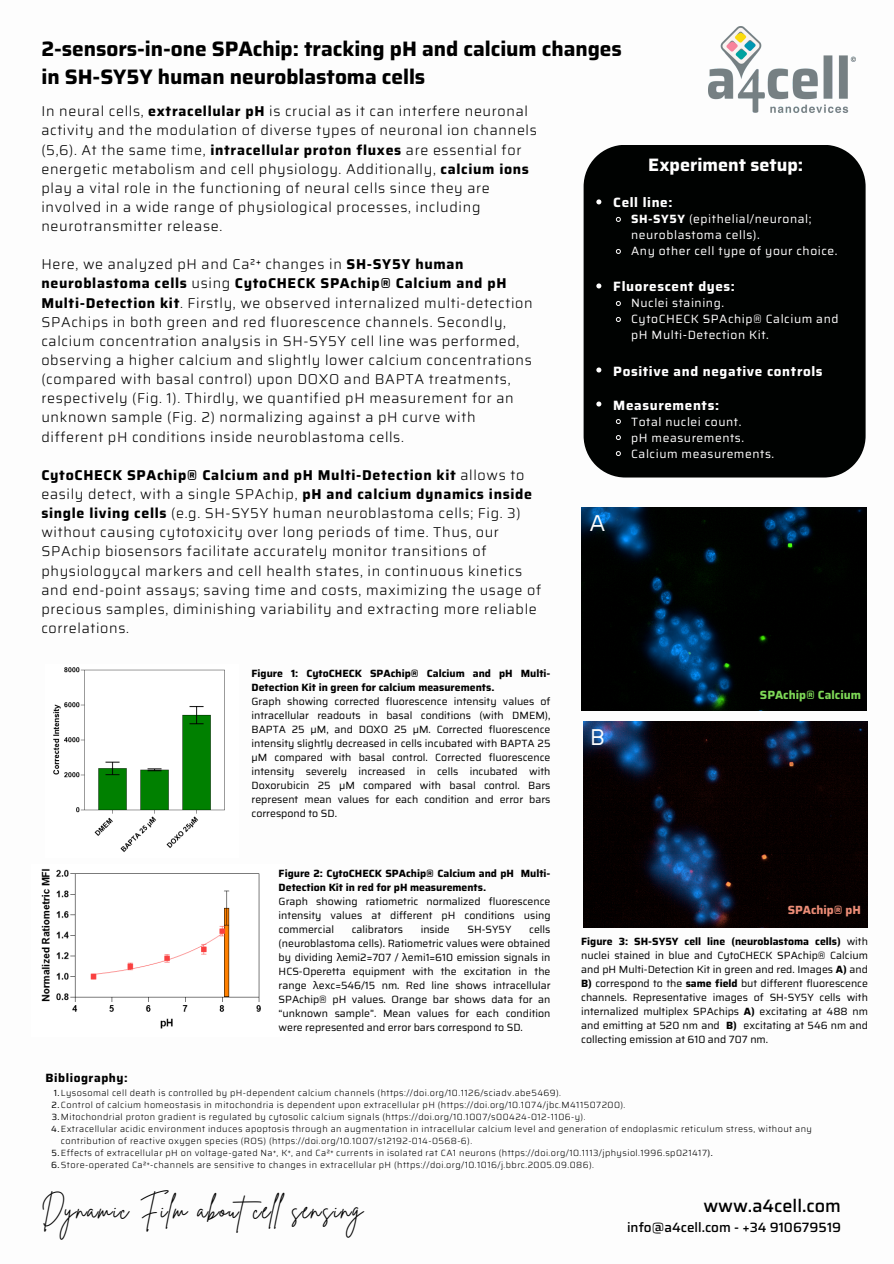
<style>
.page{position:relative;width:894px;height:1264px;background:#fff}
.page>*{position:absolute;margin:0;border:0;box-sizing:border-box;transform-origin:0 0}
.t1{font:25.5px "Brittany Signature";letter-spacing:.055em;color:#000}
.t2{font:22.5px "TT Hoves";color:#fdfdfd}
.t3{font:700 21px/28.8px "Saira";letter-spacing:-.005em;color:#000}
.t4{font:700 18px "Saira";color:#fff}
.t5{font:500 18px "Saira";color:#000}
.t6{font:300 14.25px/19.2px "Saira";letter-spacing:.045em;color:#000}
.t7{font:700 13.5px "Saira";letter-spacing:.045em;color:#fff}
.t8{font:500 13.5px "Saira";color:#000}
.t9{font:12px/16px "Saira";letter-spacing:.045em;color:#fff}
.t10{font:700 12px "Saira";letter-spacing:.045em;color:#000}
.t11{font:700 11.85px "Saira";color:#7ed957}
.t12{font:700 11.85px "Saira";color:#ed8d77}
.t13{font:10.5px/14px "Saira";color:#000;text-align:justify}
.t14{font:700 10.5px/14px "Saira";color:#000}
.t15{font:300 9px/12px "Saira";letter-spacing:.045em;color:#000}
.s1{font-weight:700}
.s2{font-family:"Noto Sans";font-weight:400}
.s3{font-family:"Noto Sans"}
.s4{font-weight:400}
</style>
<div class="page">
<img style="left:708px;top:26px;width:147px;height:86px">
<div style="left:583px;top:145px;width:282px;height:332px;background:#000201"></div>
<img style="left:581px;top:507px;width:284px;height:203px">
<img style="left:583px;top:722px;width:284px;height:206px">
<img style="left:41px;top:869px;width:220px;height:160px">
<img style="left:53px;top:667px;width:172px;height:185px">
<svg style="left:596px;top:199px;width:5px;height:5px"></svg>
<svg style="left:615px;top:216px;width:6px;height:7px"></svg>
<svg style="left:615px;top:248px;width:6px;height:7px"></svg>
<svg style="left:596px;top:283px;width:5px;height:5px"></svg>
<svg style="left:615px;top:300px;width:6px;height:7px"></svg>
<svg style="left:615px;top:316px;width:6px;height:7px"></svg>
<svg style="left:596px;top:367px;width:5px;height:5px"></svg>
<svg style="left:596px;top:401px;width:5px;height:5px"></svg>
<svg style="left:615px;top:418px;width:6px;height:7px"></svg>
<svg style="left:615px;top:434px;width:6px;height:7px"></svg>
<svg style="left:615px;top:450px;width:6px;height:7px"></svg>
<h2 class="t3" style="left:41px;top:34px;width:582px">2-sensors-in-one SPAchip: tracking pH and calcium changes in SH-SY5Y human neuroblastoma cells</h2>
<p class="t6" style="left:41px;top:102px;width:497px">In neural cells, <span class="s1">extracellular pH</span> is crucial as it can interfere neuronal activity and the modulation of diverse types of neuronal ion channels (5,6). At the same time, <span class="s1">intracellular proton fluxes</span> are essential for energetic metabolism and cell physiology. Additionally, <span class="s1">calcium ions </span>play a vital role in the functioning of neural cells since they are involved in a wide range of physiological processes, including neurotransmitter release.</p>
<p class="t6" style="left:41px;top:255px;width:492px">Here, we analyzed pH and Ca²<span class="s2">⁺</span> changes in <span class="s1">SH-SY5Y human neuroblastoma cells</span> using <span class="s1">CytoCHECK SPAchip® Calcium and pH Multi-Detection kit</span>. Firstly, we observed internalized multi-detection SPAchips in both green and red fluorescence channels. Secondly, calcium concentration analysis in SH-SY5Y cell line was performed, observing a higher calcium and slightly lower calcium concentrations (compared with basal control) upon DOXO and BAPTA treatments, respectively (Fig. 1). Thirdly, we quantified pH measurement for an unknown sample (Fig. 2) normalizing against a pH curve with different pH conditions inside neuroblastoma cells.</p>
<p class="t6" style="left:41px;top:465px;width:501px"><span class="s1">CytoCHECK SPAchip® Calcium and pH Multi-Detection kit</span> allows to easily detect, with a single SPAchip, <span class="s1">pH and calcium dynamics inside single living cells</span> (e.g. SH-SY5Y human neuroblastoma cells; Fig. 3) without causing cytotoxicity over long periods of time. Thus, our SPAchip biosensors facilitate accurately monitor transitions of physiologycal markers and cell health states, in continuous kinetics and end-point assays; saving time and costs, maximizing the usage of precious samples, diminishing variability and extracting more reliable correlations.</p>
<p class="t14" style="left:251px;top:666px;width:300px">Figure 1: CytoCHECK SPAchip® Calcium and pH Multi-<br>Detection Kit in green for calcium measurements.</p>
<p class="t13" style="left:251px;top:694px;width:300px">Graph showing corrected fluorescence intensity values of intracellular readouts in basal conditions (with DMEM), BAPTA 25 μM, and DOXO 25 μM. Corrected fluorescence intensity slightly decreased in cells incubated with BAPTA 25 μM compared with basal control. Corrected fluorescence intensity severely increased in cells incubated with Doxorubicin 25 μM compared with basal control. Bars represent mean values for each condition and error bars correspond to SD.</p>
<p class="t14" style="left:278px;top:865px;width:273px">Figure 2: CytoCHECK SPAchip® Calcium and pH Multi-<br>Detection Kit in red for pH measurements.</p>
<p class="t13" style="left:278px;top:893px;width:273px">Graph showing ratiometric normalized fluorescence intensity values at different pH conditions using commercial</p>
<p class="t13" style="left:278px;top:921px;width:273px;text-indent:250px">cells (neuroblastoma cells). Ratiometric values were obtained by dividing <span class="s3">λ</span>emi2=707 / <span class="s3">λ</span>emi1=610 emission signals in HCS-Operetta equipment with the excitation in the range <span class="s3">λ</span>exc=546/15 nm. Red line shows intracellular SPAchip® pH values. Orange bar shows data for an “unknown sample”. Mean values for each condition were represented and error bars correspond to SD.</p>
<p class="t13" style="left:351px;top:921px;width:53px">calibrators</p>
<p class="t13" style="left:420px;top:921px;width:30px">inside</p>
<p class="t13" style="left:467px;top:921px;width:46px">SH-SY5Y</p>
<p class="t4" style="left:648px;top:151px;width:156px">Experiment setup:</p>
<p class="t7" style="left:613px;top:192px;width:61px">Cell line:</p>
<p class="t9" style="left:631px;top:211px;width:182px"><span class="s1">SH-SY5Y</span> (epithelial/neuronal; neuroblastoma cells).</p>
<p class="t9" style="left:631px;top:243px;width:208px">Any other cell type of your choice.</p>
<p class="t7" style="left:613px;top:276px;width:123px">Fluorescent dyes:</p>
<h6 class="t9" style="left:631px;top:295px;width:94px">Nuclei staining.</h6>
<p class="t9" style="left:631px;top:311px;width:209px">CytoCHECK SPAchip® Calcium and pH Multi-Detection Kit.</p>
<p class="t7" style="left:613px;top:360px;width:211px">Positive and negative controls</p>
<p class="t7" style="left:613px;top:394px;width:107px">Measurements:</p>
<p class="t9" style="left:631px;top:413px;width:112px">Total nuclei count.</p>
<p class="t9" style="left:631px;top:429px;width:114px">pH measurements.</p>
<h6 class="t9" style="left:631px;top:445px;width:144px">Calcium measurements.</h6>
<p class="t2" style="left:590px;top:508px;width:16px">A</p>
<p class="t2" style="left:590px;top:722px;width:16px">B</p>
<p class="t11" style="left:759px;top:685px;width:102px">SPAchip® Calcium</p>
<h6 class="t12" style="left:787px;top:900px;width:75px">SPAchip® pH</h6>
<p class="t13" style="left:581px;top:934px;width:288px"><span class="s1">Figure 3: SH-SY5Y cell line (neuroblastoma cells)</span> with nuclei stained in blue and CytoCHECK SPAchip® Calcium and pH Multi-Detection Kit in green and red. Images <span class="s1">A)</span> and <span class="s1">B)</span> correspond to the <span class="s1">same field</span> but different fluorescence channels. Representative images of SH-SY5Y cells with internalized multiplex SPAchips <span class="s1">A)</span> excitating at 488 nm and emitting at 520 nm and <span class="s1">B)</span> excitating at 546 nm and collecting emission at 610 and 707 nm.</p>
<p class="t10" style="left:46px;top:1068px;width:84px">Bibliography:</p>
<p class="t15" style="left:54px;top:1086px;width:508px"><span class="s4">1.</span>Lysosomal cell death is controlled by pH-dependent calcium channels (https://doi.org/10.1126/sciadv.abe5469).</p>
<p class="t15" style="left:52px;top:1098px;width:575px"><span class="s4">2.</span>Control of calcium homeostasis in mitochondria is dependent upon extracellular pH (https://doi.org/10.1074/jbc.M411507200).</p>
<p class="t15" style="left:52px;top:1110px;width:535px"><span class="s4">3.</span>Mitochondrial proton gradient is regulated by cytosolic calcium signals (https://doi.org/10.1007/s00424-012-1106-y).</p>
<h1 class="t15" style="left:61px;top:1122px;width:752px;text-indent:-10px"><span class="s4">4.</span>Extracellular acidic environment induces apoptosis through an augmentation in intracellular calcium level and generation of endoplasmic reticulum stress, without any contribution of reactive oxygen species (ROS) (https://doi.org/10.1007/s12192-014-0568-6).</h1>
<h4 class="t15" style="left:51px;top:1146px;width:662px"><span class="s4">5.</span>Effects of extracellular pH on voltage-gated Na<span class="s2">⁺</span>, K<span class="s2">⁺</span>, and Ca²<span class="s2">⁺</span> currents in isolated rat CA1 neurons (https://doi.org/10.1113/jphysiol.1996.sp021417<span class="s4">).<br>6.</span>Store-operated Ca²<span class="s2">⁺</span>-channels are sensitive to changes in extracellular pH (https://doi.org/10.1016/j.bbrc.2005.09.086).</h4>
<h5 class="t1" style="left:41px;top:1192px;width:323px">Dynamic Film aboutcell sensing</h5>
<h5 class="t5" style="left:703px;top:1191px;width:139px">www.a4cell.com</h5>
<h5 class="t8" style="left:627px;top:1216px;width:215px">info@a4cell.com - +34 910679519</h5>
</div>
